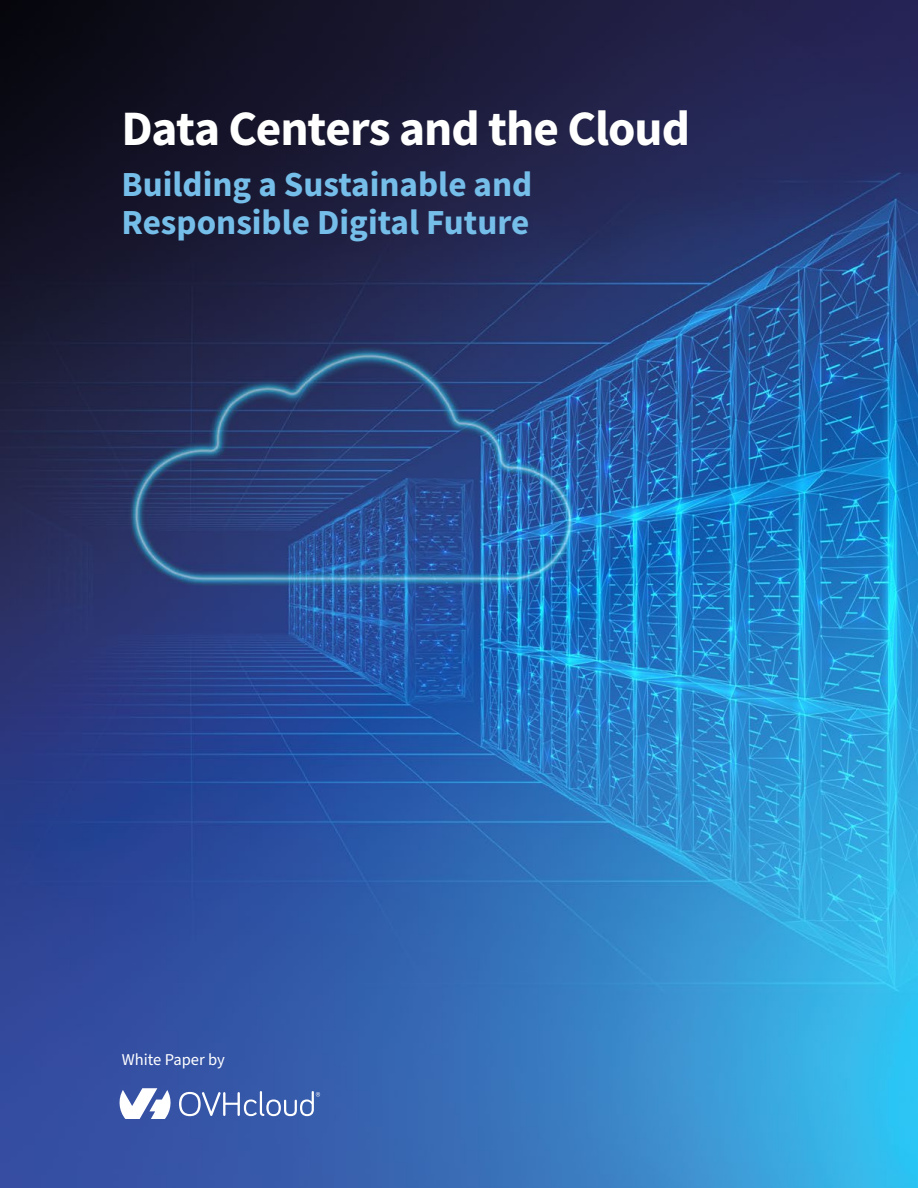
<style>
.page{position:relative;width:918px;height:1188px;background:#fff}
.page>*{position:absolute;margin:0;border:0;box-sizing:border-box;transform-origin:0 0}
.t1{font:700 49.5px "Source Sans Pro";letter-spacing:-.02em;color:#fff}
.t2{font:700 35.25px/38.2px "Source Sans Pro";color:#75bee9}
.t3{font:16.5px "Source Sans Pro";color:#fff}
</style>
<div class="page">
<img style="left:0;top:0;width:918px;height:1188px">
<svg style="left:120px;top:1088px;width:52px;height:31px"></svg>
<svg style="left:179px;top:1091px;width:141px;height:25px;background:#647fbd"></svg>
<div style="left:125px;top:110px;width:562px;height:37px;background:#000;opacity:.23"></div>
<h1 class="t1" style="left:122px;top:95px;width:570px">Data Centers and the Cloud</h1>
<p class="t2" style="left:122px;top:165px;width:412px">Building a Sustainable and<br>Responsible Digital Future</p>
<p class="t3" style="left:122px;top:1049px;width:105px">White Paper by</p>
</div>
